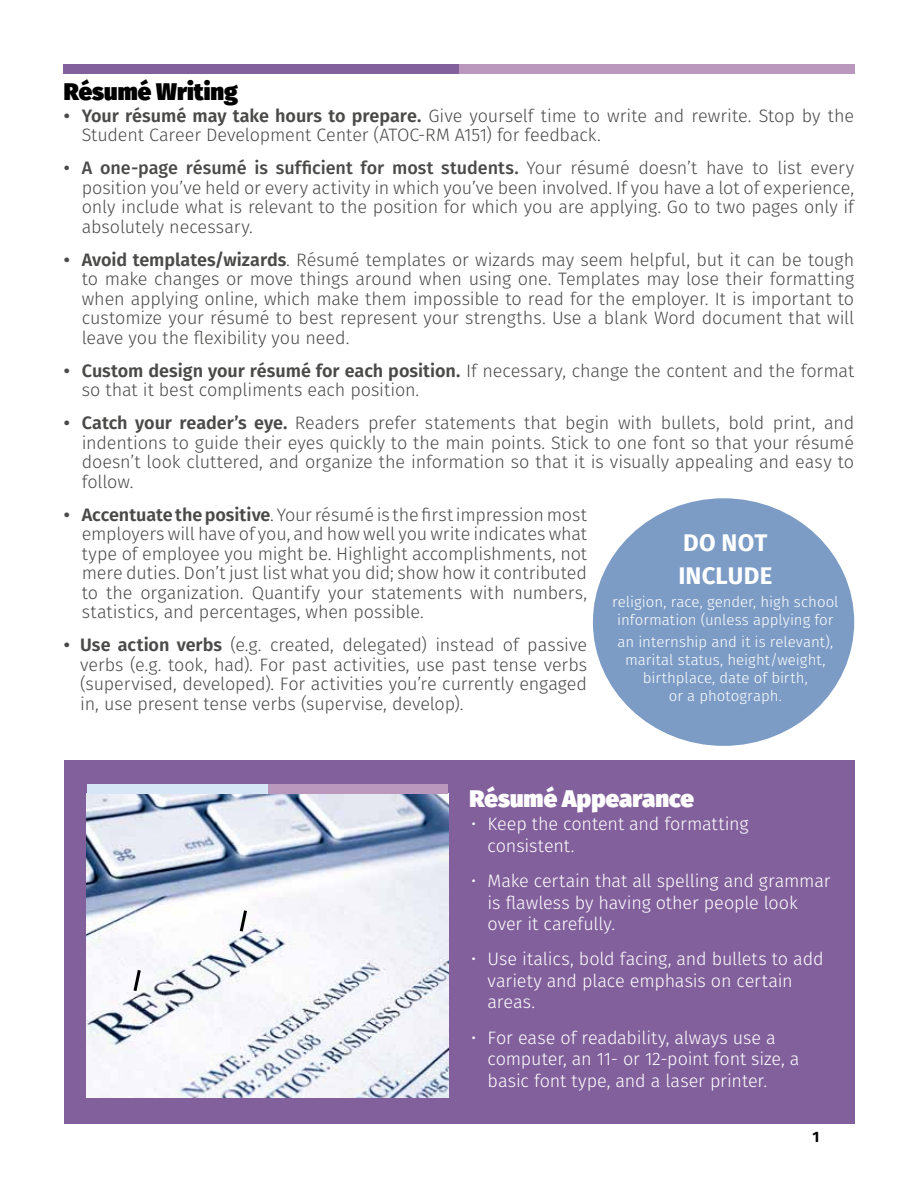
<style>
.page{position:relative;width:918px;height:1188px;background:#fff}
.page>*{position:absolute;margin:0;border:0;box-sizing:border-box;transform-origin:0 0}
.t1{font:900 24px "Fira Sans";color:#fff}
.t2{font:900 24px "Fira Sans";color:#000}
.t3{font:700 24px/33px "Fira Sans";letter-spacing:.01em;color:#fff}
.t4{font:300 18px/19.5px "Fira Sans";letter-spacing:-.005em;color:#4a4a49;text-align:justify}
.t5{font:300 18px/21.6px "Fira Sans";letter-spacing:-.01em;color:#fff}
.t6{font:300 15px/18px "Fira Sans";color:#fff;text-align:center}
.t7{font:700 15px "Fira Sans";color:#000}
.s1{font-weight:600}
.s2{font-weight:500}
</style>
<div class="page">
<div style="left:64px;top:761px;width:790px;height:363px;background:#82609c"></div>
<div style="left:593px;top:498px;width:261px;height:248px;background:#7c9cc6;border-radius:50%"></div>
<div style="left:459px;top:64px;width:395px;height:9px;background:#ba98bd"></div>
<div style="left:64px;top:64px;width:395px;height:9px;background:#82609c"></div>
<img style="left:87px;top:794px;width:361px;height:303px">
<div style="left:268px;top:784px;width:180px;height:10px;background:#ba98bd"></div>
<div style="left:87px;top:784px;width:181px;height:10px;background:#d6e6f7"></div>
<svg style="left:131px;top:967px;width:12px;height:27px"></svg>
<svg style="left:238px;top:907px;width:11px;height:28px"></svg>
<h1 class="t2" style="left:64px;top:69px;width:176px">Résumé Writing</h1>
<p class="t4" style="left:82px;top:106px;width:774px;text-indent:-18px"><span class="s1">• Your résumé may take hours to prepare.</span> Give yourself time to write and rewrite. Stop by the<br>Student Career Development Center (ATOC-RM A151) for feedback.</p>
<p class="t4" style="left:82px;top:158px;width:774px;text-indent:-18px"><span class="s2">• A one-page résumé is sufficient for most students.</span> Your résumé doesn’t have to list every position you’ve held or every activity in which you’ve been involved. If you have a lot of experience, only include what is relevant to the position for which you are applying. Go to two pages only if absolutely necessary.</p>
<p class="t4" style="left:82px;top:250px;width:774px;text-indent:-18px"><span class="s1">• Avoid templates/wizards</span>. Résumé templates or wizards may seem helpful, but it can be tough to make changes or move things around when using one. Templates may lose their formatting when applying online, which make them impossible to read for the employer. It is important to customize your résumé to best represent your strengths. Use a blank Word document that will leave you the flexibility you need.</p>
<p class="t4" style="left:82px;top:360px;width:774px;text-indent:-18px"><span class="s1">• Custom design your résumé for each position.</span> If necessary, change the content and the format so that it best compliments each position.</p>
<p class="t4" style="left:82px;top:413px;width:774px;text-indent:-18px"><span class="s1">• Catch your reader’s eye.</span> Readers prefer statements that begin with bullets, bold print, and indentions to guide their eyes quickly to the main points. Stick to one font so that your résumé doesn’t look cluttered, and organize the information so that it is visually appealing and easy to follow.</p>
<p class="t4" style="left:82px;top:504px;width:507px;text-indent:-18px"><span class="s1">• Accentuate the positive</span>. Your résumé is the first impression most employers will have of you, and how well you write indicates what type of employee you might be. Highlight accomplishments, not mere duties. Don’t just list what you did; show how it contributed to the organization. Quantify your statements with numbers, statistics, and percentages, when possible.</p>
<p class="t4" style="left:80px;top:635px;width:508px;text-indent:-17px"><span class="s1">• Use action verbs</span> (e.g. created, delegated) instead of passive verbs (e.g. took, had). For past activities, use past tense verbs (supervised, developed). For activities you’re currently engaged in, use present tense verbs (supervise, develop).</p>
<h1 class="t3" style="left:678px;top:525px;width:95px">DO NOT<br>INCLUDE</h1>
<p class="t6" style="left:612px;top:592px;width:228px">religion, race, gender, high school information (unless applying for</p>
<p class="t6" style="left:618px;top:633px;width:217px">an internship and it is relevant), marital status, height/weight, birthplace, date of birth,<br>or a photograph.</p>
<h1 class="t1" style="left:470px;top:776px;width:226px">Résumé Appearance</h1>
<p class="t5" style="left:488px;top:813px;width:262px;text-indent:-17px">• Keep the content and formatting consistent.</p>
<p class="t5" style="left:488px;top:870px;width:344px;text-indent:-17px">• Make certain that all spelling and grammar is flawless by having other people look over it carefully.</p>
<p class="t5" style="left:488px;top:948px;width:337px;text-indent:-17px">• Use italics, bold facing, and bullets to add variety and place emphasis on certain areas.</p>
<p class="t5" style="left:488px;top:1026px;width:313px;text-indent:-17px">• For ease of readability, always use a computer, an 11- or 12-point font size, a basic font type, and a laser printer.</p>
<p class="t7" style="left:812px;top:1124px;width:8px">1</p>
</div>
